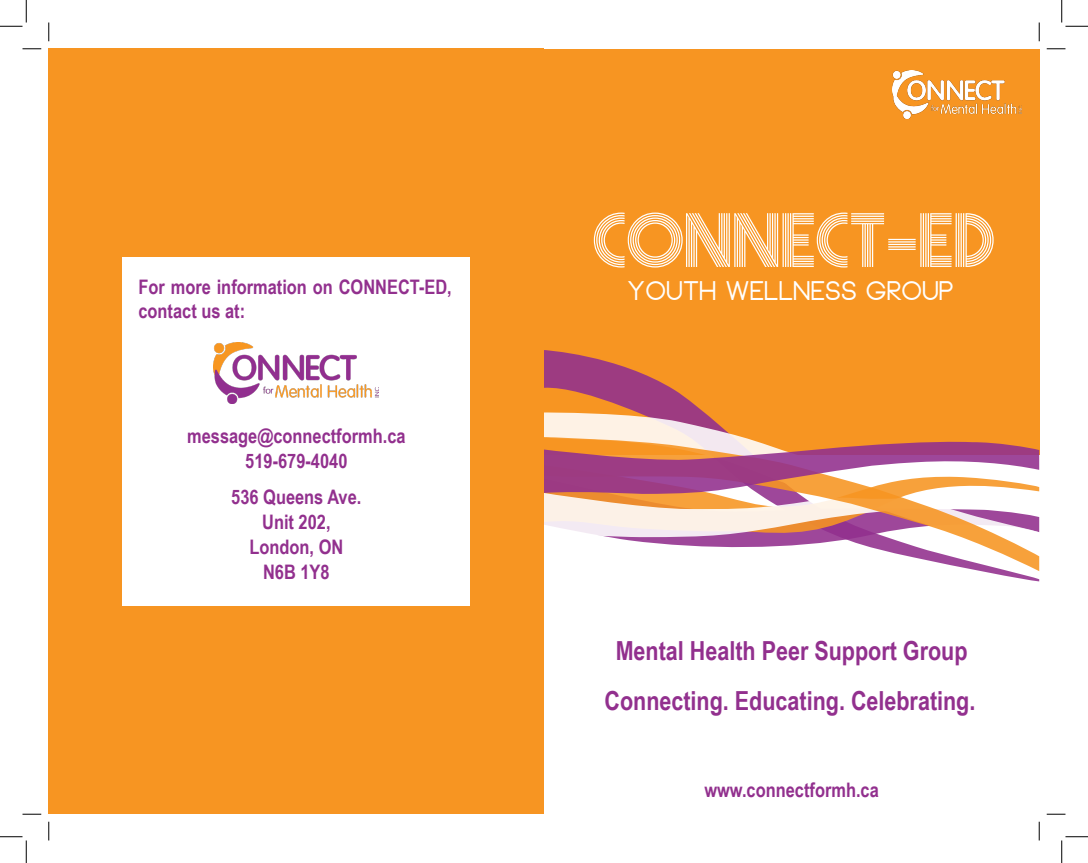
<style>
.page{position:relative;width:1088px;height:863px;background:#fff}
.page>*{position:absolute;margin:0;border:0;box-sizing:border-box;transform-origin:0 0}
.t1{font:68.75px "Prisma";color:#fff}
.t2{font:700 26.25px "Arial Narrow";color:#92308e}
.t3{font:700 26.25px "Neou";color:#fff}
.t4{font:700 20px/24px "Arial Narrow";color:#92308e}
</style>
<div class="page">
<div style="left:544px;top:49px;width:495px;height:405px;background:#f79522"></div>
<svg style="left:544px;top:350px;width:495px;height:231px"></svg>
<svg style="left:544px;top:411px;width:496px;height:147px"></svg>
<svg style="left:544px;top:437px;width:495px;height:134px"></svg>
<svg style="left:544px;top:440px;width:495px;height:109px"></svg>
<img style="left:892px;top:70px;width:130px;height:48px">
<div style="left:49px;top:49px;width:495px;height:765px;background:#f79522"></div>
<div style="left:123px;top:257px;width:347px;height:348px;background:#fff"></div>
<img style="left:214px;top:342px;width:165px;height:61px">
<svg style="left:22px;top:48px;width:19px;height:2px"></svg>
<svg style="left:1046px;top:48px;width:19px;height:2px"></svg>
<svg style="left:22px;top:813px;width:19px;height:2px"></svg>
<svg style="left:1046px;top:813px;width:19px;height:2px"></svg>
<svg style="left:48px;top:22px;width:2px;height:19px"></svg>
<svg style="left:48px;top:821px;width:2px;height:19px"></svg>
<svg style="left:1038px;top:22px;width:2px;height:19px"></svg>
<svg style="left:1038px;top:821px;width:2px;height:19px"></svg>
<svg style="left:0;top:0;width:27px;height:27px"></svg>
<svg style="left:0;top:836px;width:27px;height:26px"></svg>
<svg style="left:1061px;top:0;width:27px;height:27px"></svg>
<svg style="left:1061px;top:836px;width:27px;height:26px"></svg>
<p class="t4" style="left:138px;top:274px;width:315px">For more information on CONNECT-ED, contact us at:</p>
<p class="t4" style="left:187px;top:422px;width:220px">message@connectformh.ca</p>
<p class="t4" style="left:245px;top:447px;width:104px">519-679-4040</p>
<p class="t4" style="left:231px;top:484px;width:132px">536 Queens Ave.</p>
<p class="t4" style="left:262px;top:509px;width:70px">Unit 202,</p>
<p class="t4" style="left:249px;top:534px;width:95px">London, ON</p>
<p class="t4" style="left:263px;top:559px;width:68px">N6B 1Y8</p>
<p class="t1" style="left:590px;top:189px;width:403px">CONNECT-ed</p>
<p class="t3" style="left:628px;top:278px;width:328px">YOUTH WELLNESS GROUP</p>
<p class="t2" style="left:615px;top:630px;width:353px">Mental Health Peer Support Group</p>
<p class="t2" style="left:604px;top:681px;width:372px">Connecting. Educating. Celebrating.</p>
<p class="t4" style="left:704px;top:777px;width:176px">www.connectformh.ca</p>
</div>
